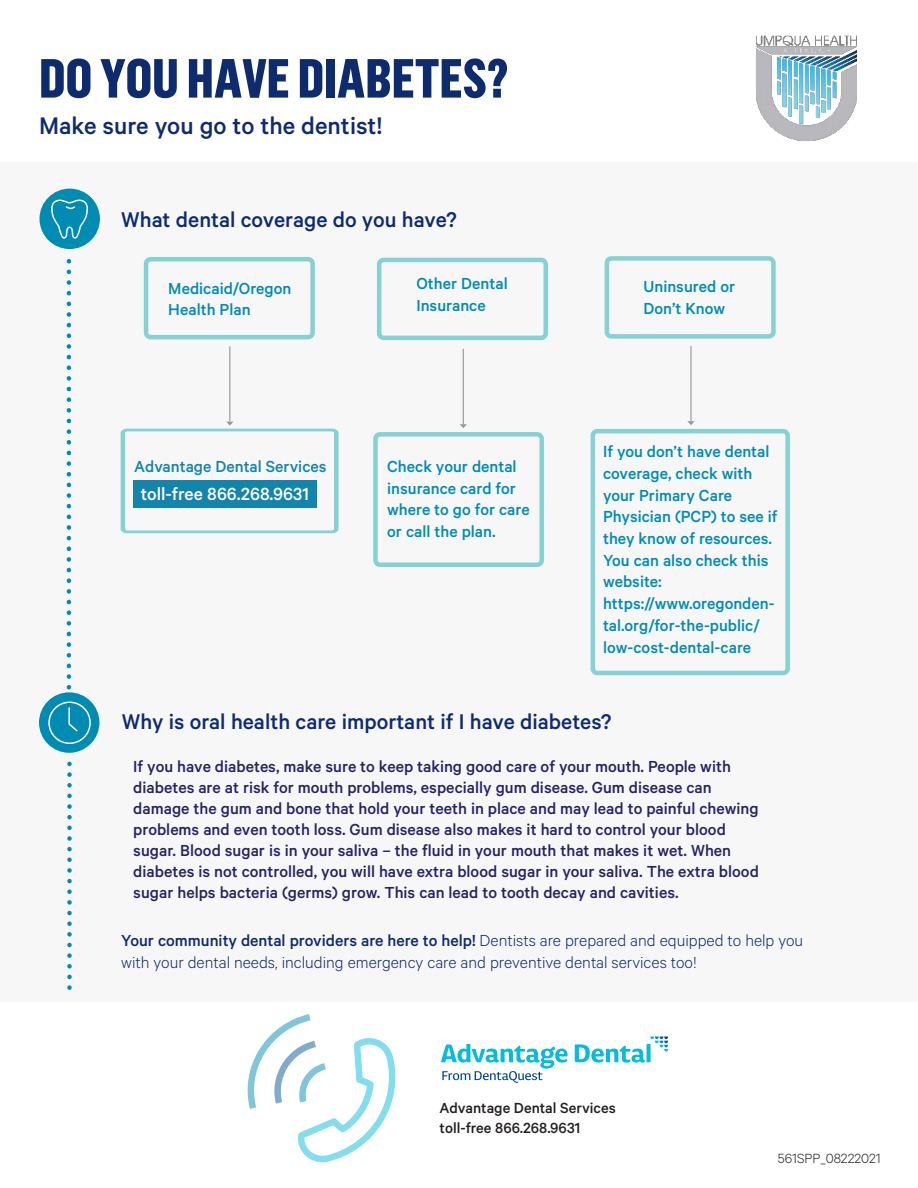
<style>
.page{position:relative;width:918px;height:1188px;background:#fff}
.page>*{position:absolute;margin:0;border:0;box-sizing:border-box;transform-origin:0 0}
.t1{font:800 54px "Flama Condensed";color:#0d2b6d}
.t2{font:500 27px "Calibre";color:#0d2b6d}
.t3{font:500 24px "Calibre";color:#0d2b6d}
.t4{font:500 19.8px "Calibre";color:#fff}
.t5{font:500 18px/21px "Calibre";color:#252365}
.t6{font:500 18px/21.8px "Calibre";color:#008bb3}
.t7{font:300 18px/21.6px "Calibre";color:#0d2b6d}
.t8{font:500 18px "Calibre";color:#1385ad}
.t9{font:500 16.5px/19.8px "Calibre";color:#231f20}
.t10{font:300 15px "Calibre";color:#231f20}
.s1{font-weight:500}
</style>
<div class="page">
<div style="left:0;top:163px;width:918px;height:839px;background:#f7f7f8"></div>
<div style="left:605px;top:256px;width:171px;height:83px;border:5px solid #85d1d4;border-radius:5px"></div>
<div style="left:377px;top:258px;width:171px;height:82px;border:5px solid #85d1d4;border-radius:5px"></div>
<svg style="left:248px;top:1014px;width:147px;height:148px"></svg>
<svg style="left:575px;top:1037px;width:93px;height:26px"></svg>
<svg style="left:441px;top:1044px;width:127px;height:39px"></svg>
<svg style="left:67px;top:764px;width:5px;height:226px"></svg>
<div style="left:39px;top:692px;width:60px;height:61px;background:#008bb3;border-radius:50%"></div>
<div style="left:48px;top:701px;width:43px;height:43px;border:2px solid #fff;border-radius:50%"></div>
<svg style="left:67px;top:261px;width:12px;height:483px"></svg>
<div style="left:144px;top:257px;width:171px;height:82px;border:5px solid #85d1d4;border-radius:5px"></div>
<hr style="left:229px;top:346px;width:1px;height:75px;background:#949699">
<hr style="left:463px;top:349px;width:1px;height:75px;background:#949699">
<svg style="left:460px;top:424px;width:7px;height:4px"></svg>
<hr style="left:690px;top:346px;width:2px;height:75px;background:#949699">
<svg style="left:687px;top:421px;width:8px;height:4px"></svg>
<div style="left:40px;top:189px;width:60px;height:60px;background:#008bb3;border-radius:50%"></div>
<svg style="left:51px;top:199px;width:37px;height:40px"></svg>
<svg style="left:120px;top:422px;width:219px;height:112px"></svg>
<div style="left:133px;top:480px;width:184px;height:27px;background:#1385ad"></div>
<div style="left:373px;top:432px;width:171px;height:135px;border:5px solid #85d1d4;border-radius:5px"></div>
<div style="left:591px;top:429px;width:199px;height:246px;border:5px solid #85d1d4;border-radius:5px"></div>
<img style="left:755px;top:35px;width:101px;height:106px">
<h1 class="t1" style="left:39px;top:47px;width:471px">DO YOU HAVE DIABETES?</h1>
<h2 class="t2" style="left:39px;top:116px;width:344px">Make sure you go to the dentist!</h2>
<h3 class="t3" style="left:121px;top:211px;width:337px">What dental coverage do you have?</h3>
<p class="t6" style="left:168px;top:279px;width:125px">Medicaid/Oregon<br>Health Plan</p>
<p class="t6" style="left:416px;top:274px;width:93px">Other Dental<br>Insurance</p>
<p class="t6" style="left:644px;top:277px;width:93px">Uninsured or<br>Don’t Know</p>
<p class="t8" style="left:134px;top:460px;width:194px">Advantage Dental Services</p>
<p class="t6" style="left:387px;top:457px;width:144px">Check your dental insurance card for where to go for care or call the plan.</p>
<p class="t4" style="left:141px;top:487px;width:170px">toll-free 866.268.9631</p>
<p class="t6" style="left:603px;top:442px;width:176px">If you don’t have dental coverage, check with your Primary Care<br>Physician (PCP) to see if they know of resources.<br>You can also check this website: https://www.oregonden&shy;tal.org/for-the-public/ low-cost-dental-care</p>
<h3 class="t3" style="left:122px;top:713px;width:491px">Why is oral health care important if I have diabetes?</h3>
<p class="t5" style="left:133px;top:757px;width:627px">If you have diabetes, make sure to keep taking good care of your mouth. People with diabetes are at risk for mouth problems, especially gum disease. Gum disease can damage the gum and bone that hold your teeth in place and may lead to painful chewing problems and even tooth loss. Gum disease also makes it hard to control your blood sugar. Blood sugar is in your saliva – the fluid in your mouth that makes it wet. When diabetes is not controlled, you will have extra blood sugar in your saliva. The extra blood sugar helps bacteria (germs) grow. This can lead to tooth decay and cavities.</p>
<p class="t7" style="left:121px;top:931px;width:684px"><span class="s1">Your community dental providers are here to help!</span> Dentists are prepared and equipped to help you with your dental needs, including emergency care and preventive dental services too!</p>
<p class="t9" style="left:440px;top:1100px;width:178px">Advantage Dental Services toll-free 866.268.9631</p>
<p class="t10" style="left:778px;top:1153px;width:104px">561SPP_08222021</p>
</div>
